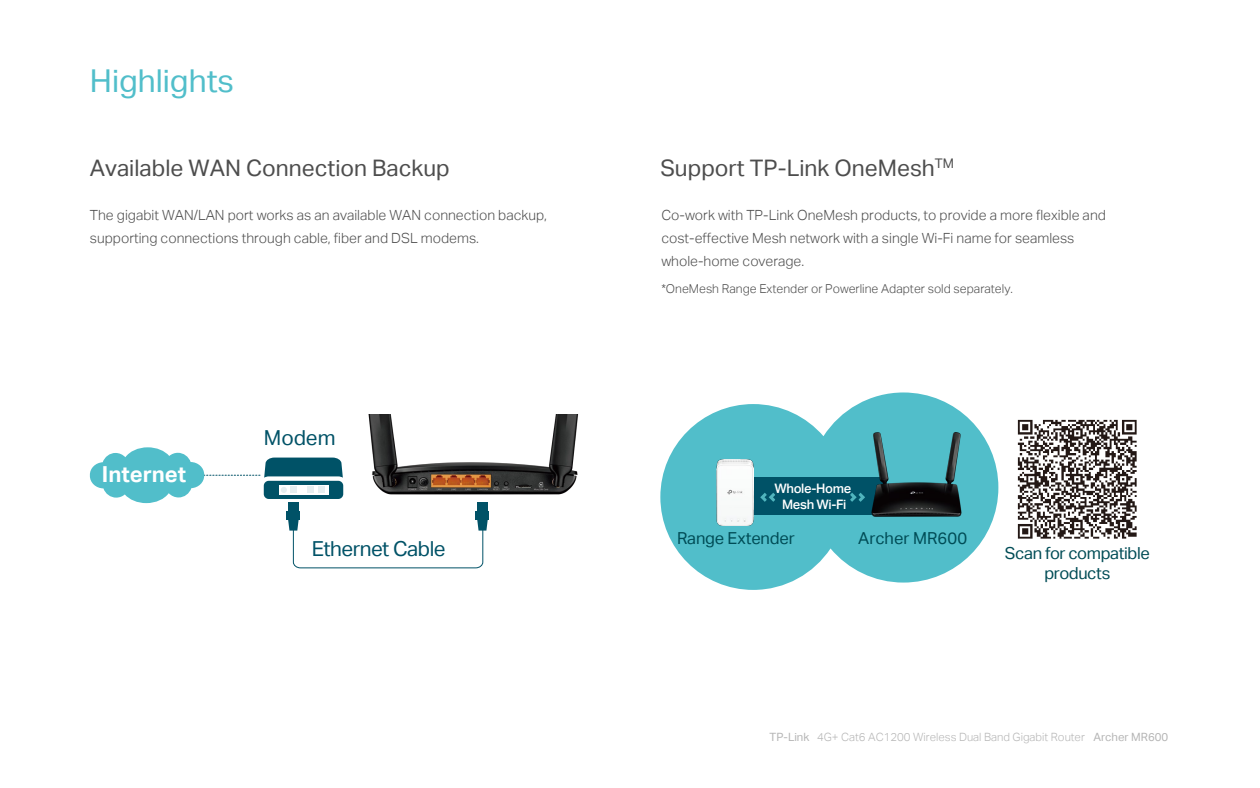
<style>
.page{position:relative;width:1260px;height:788px;background:#fff}
.page>*{position:absolute;margin:0;border:0;box-sizing:border-box;transform-origin:0 0}
.t1{font:31.5px "TP Link Aktiv Regular";color:#51beca}
.t2{font:22.75px "TP Link Aktiv Regular";color:#4d4d4d}
.t3{font:22.05px "TP Link Aktiv Bold";color:#fff}
.t4{font:20.65px "TP Link Aktiv Regular";letter-spacing:-.025em;color:#005267}
.t5{font:16.54px/19.9px "TP Link Aktiv Regular";letter-spacing:-.015em;color:#004c56;text-align:center}
.t6{font:14px/22.8px "TP Link Aktiv Light";color:#4d4d4d}
.t7{font:13.04px/15.7px "TP Link Aktiv Medium";letter-spacing:-.025em;color:#fff;text-align:center}
.t8{font:12.25px "TP Link Aktiv Light";color:#4d4d4d}
.t9{font:11.38px "TP Link Aktiv Light";color:#b5b5b5}
.s1{font-family:"TP Link Aktiv Regular"}
</style>
<div class="page">
<div style="left:288px;top:502px;width:10px;height:10px;background:#005267"></div>
<div style="left:287px;top:510px;width:13px;height:9px;background:#005267"></div>
<svg style="left:90px;top:447px;width:253px;height:56px"></svg>
<img style="left:368px;top:414px;width:211px;height:81px">
<div style="left:477px;top:502px;width:10px;height:10px;background:#005267"></div>
<svg style="left:288px;top:509px;width:200px;height:59px"></svg>
<div style="left:476px;top:510px;width:13px;height:9px;background:#005267"></div>
<svg style="left:660px;top:392px;width:338px;height:198px;fill:#51beca"></svg>
<div style="left:732px;top:477px;width:154px;height:37px;background:#005267"></div>
<svg style="left:760px;top:493px;width:15px;height:9px"></svg>
<svg style="left:850px;top:493px;width:15px;height:9px"></svg>
<img style="left:717px;top:459px;width:36px;height:66px">
<img style="left:869px;top:432px;width:100px;height:89px">
<img style="left:1017px;top:419px;width:120px;height:120px">
<h1 class="t1" style="left:90px;top:62px;width:146px">Highlights</h1>
<h2 class="t2" style="left:90px;top:154px;width:361px">Available WAN Connection Backup</h2>
<h2 class="t2" style="left:660px;top:154px;width:295px">Support TP-Link OneMesh<sup>TM</sup></h2>
<p class="t6" style="left:90px;top:204px;width:459px">The gigabit WAN/LAN port works as an available WAN connection backup, supporting connections through cable, fiber and DSL modems.</p>
<p class="t6" style="left:661px;top:204px;width:446px">Co-work with TP-Link OneMesh products, to provide a more flexible and cost-effective Mesh network with a single Wi-Fi name for seamless whole-home coverage.</p>
<p class="t8" style="left:661px;top:281px;width:353px">*OneMesh Range Extender or Powerline Adapter sold separately.</p>
<h3 class="t3" style="left:102px;top:462px;width:86px">Internet</h3>
<h3 class="t4" style="left:264px;top:425px;width:73px">Modem</h3>
<h3 class="t4" style="left:312px;top:537px;width:135px">Ethernet Cable</h3>
<p class="t7" style="left:774px;top:480px;width:79px">Whole-Home<br>Mesh Wi-Fi</p>
<p class="t5" style="left:677px;top:528px;width:119px">Range Extender</p>
<p class="t5" style="left:858px;top:528px;width:111px">Archer MR600</p>
<p class="t5" style="left:1005px;top:543px;width:146px">Scan for compatible products</p>
<p class="t9" style="left:770px;top:730px;width:400px"><span class="s1">TP-Link</span> 4G+ Cat6 AC1200 Wireless Dual Band Gigabit Router <span class="s1">Archer MR600</span></p>
</div>
